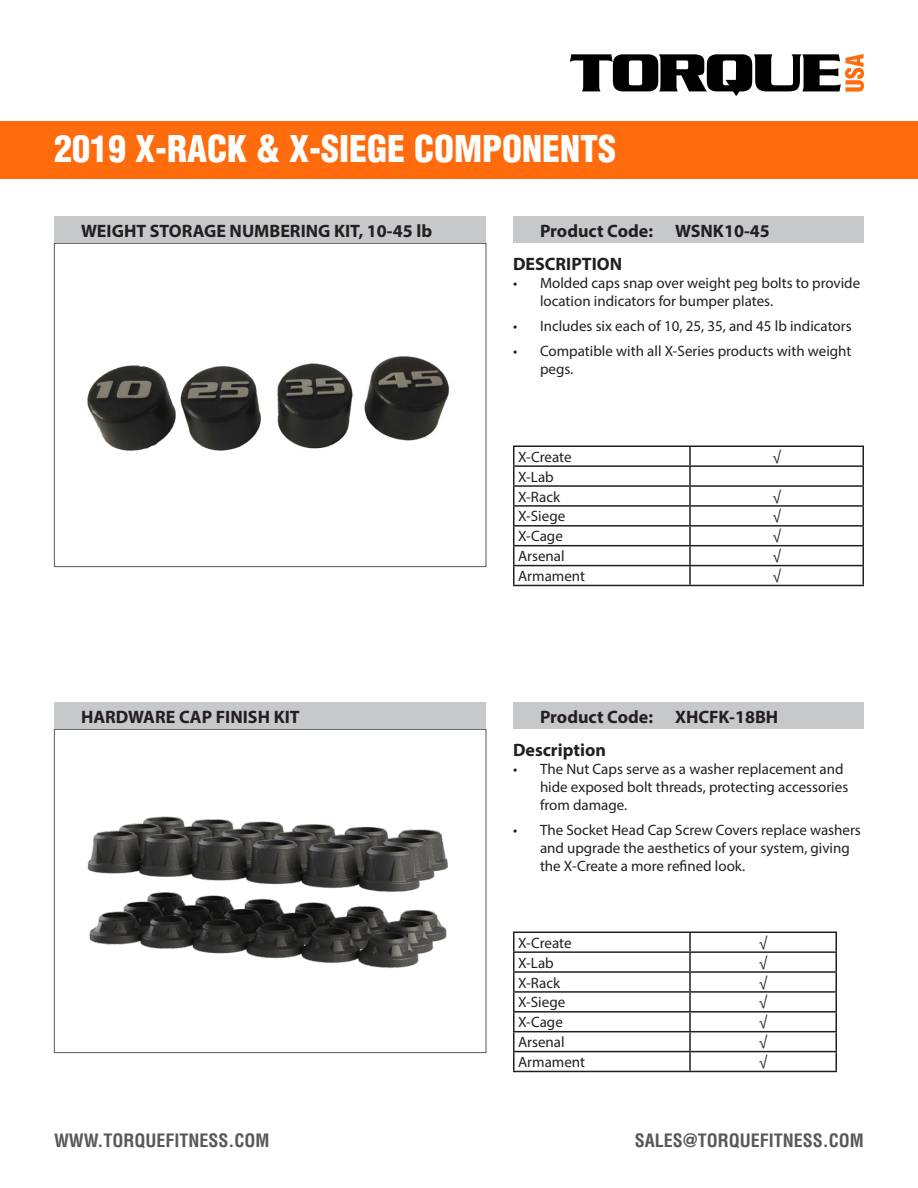
<style>
.page{position:relative;width:918px;height:1188px;background:#fff}
.page>*{position:absolute;margin:0;border:0;box-sizing:border-box;transform-origin:0 0}
.t1{font:900 condensed 36px "Helvetica LT Std";color:#fff}
.t2{font:700 18px "Myriad Pro";color:#231f20}
.t3{font:700 condensed 18px "Helvetica LT Std";color:#57585a}
.t4{font:15px/18px "Myriad Pro";color:#231f20}
</style>
<div class="page">
<div style="left:0;top:122px;width:918px;height:57px;background:#ff6b0d"></div>
<svg style="left:570px;top:54px;width:294px;height:42px"></svg>
<img style="left:87px;top:816px;width:361px;height:152px">
<div style="left:54px;top:729px;width:432px;height:324px;border:1px solid #57585a"></div>
<hr style="left:513px;top:932px;width:177px;height:1px;background:#231f20">
<hr style="left:690px;top:932px;width:147px;height:1px;background:#231f20">
<hr style="left:513px;top:951px;width:177px;height:2px;background:#231f20">
<hr style="left:690px;top:951px;width:147px;height:2px;background:#231f20">
<hr style="left:513px;top:971px;width:177px;height:2px;background:#231f20">
<hr style="left:690px;top:971px;width:147px;height:2px;background:#231f20">
<hr style="left:513px;top:991px;width:177px;height:2px;background:#231f20">
<hr style="left:690px;top:991px;width:147px;height:2px;background:#231f20">
<hr style="left:513px;top:1011px;width:177px;height:2px;background:#231f20">
<hr style="left:690px;top:1011px;width:147px;height:2px;background:#231f20">
<hr style="left:513px;top:1031px;width:177px;height:1px;background:#231f20">
<hr style="left:690px;top:1031px;width:147px;height:1px;background:#231f20">
<hr style="left:513px;top:1051px;width:177px;height:1px;background:#231f20">
<svg style="left:513px;top:933px;width:1px;height:138px"></svg>
<hr style="left:690px;top:1051px;width:147px;height:1px;background:#231f20">
<svg style="left:689px;top:933px;width:2px;height:138px"></svg>
<svg style="left:836px;top:933px;width:1px;height:138px"></svg>
<hr style="left:513px;top:1071px;width:177px;height:1px;background:#231f20">
<hr style="left:690px;top:1071px;width:147px;height:1px;background:#231f20">
<div style="left:54px;top:702px;width:432px;height:27px;background:#c7c8ca"></div>
<div style="left:513px;top:702px;width:351px;height:27px;background:#c7c8ca"></div>
<img style="left:87px;top:356px;width:363px;height:95px">
<div style="left:54px;top:243px;width:432px;height:324px;border:1px solid #57585a"></div>
<hr style="left:513px;top:446px;width:177px;height:1px;background:#231f20">
<hr style="left:690px;top:446px;width:174px;height:1px;background:#231f20">
<hr style="left:513px;top:465px;width:177px;height:2px;background:#231f20">
<hr style="left:690px;top:465px;width:174px;height:2px;background:#231f20">
<hr style="left:513px;top:485px;width:177px;height:2px;background:#231f20">
<hr style="left:690px;top:485px;width:174px;height:2px;background:#231f20">
<hr style="left:513px;top:505px;width:177px;height:2px;background:#231f20">
<hr style="left:690px;top:505px;width:174px;height:2px;background:#231f20">
<hr style="left:513px;top:525px;width:177px;height:2px;background:#231f20">
<hr style="left:690px;top:525px;width:174px;height:2px;background:#231f20">
<hr style="left:513px;top:545px;width:177px;height:1px;background:#231f20">
<hr style="left:690px;top:545px;width:174px;height:1px;background:#231f20">
<hr style="left:513px;top:565px;width:177px;height:1px;background:#231f20">
<svg style="left:513px;top:447px;width:1px;height:138px"></svg>
<hr style="left:690px;top:565px;width:174px;height:1px;background:#231f20">
<svg style="left:689px;top:447px;width:2px;height:138px"></svg>
<svg style="left:862px;top:447px;width:2px;height:138px"></svg>
<hr style="left:513px;top:585px;width:177px;height:1px;background:#231f20">
<hr style="left:690px;top:585px;width:174px;height:1px;background:#231f20">
<div style="left:54px;top:216px;width:432px;height:27px;background:#c7c8ca"></div>
<div style="left:513px;top:216px;width:351px;height:27px;background:#c7c8ca"></div>
<h1 class="t1" style="left:54px;top:126px;width:564px">2019 X-RACK &amp; X-SIEGE COMPONENTS</h1>
<p class="t2" style="left:81px;top:219px;width:353px">WEIGHT STORAGE NUMBERING KIT, 10-45 lb</p>
<p class="t2" style="left:540px;top:219px;width:231px">Product Code: WSNK10-45</p>
<p class="t2" style="left:513px;top:252px;width:111px">DESCRIPTION</p>
<p class="t4" style="left:540px;top:274px;width:322px;text-indent:-27px">• Molded caps snap over weight peg bolts to provide location indicators for bumper plates.</p>
<p class="t4" style="left:513px;top:316px;width:340px">• Includes six each of 10, 25, 35, and 45 lb indicators</p>
<p class="t4" style="left:540px;top:341px;width:313px;text-indent:-27px">• Compatible with all X-Series products with weight pegs.</p>
<p class="t4" style="left:518px;top:448px;width:55px">X-Create</p>
<p class="t4" style="left:772px;top:448px;width:10px">√</p>
<p class="t4" style="left:518px;top:467px;width:37px">X-Lab</p>
<p class="t4" style="left:518px;top:487px;width:44px">X-Rack</p>
<p class="t4" style="left:772px;top:487px;width:10px">√</p>
<p class="t4" style="left:518px;top:507px;width:49px">X-Siege</p>
<p class="t4" style="left:772px;top:507px;width:10px">√</p>
<p class="t4" style="left:518px;top:527px;width:46px">X-Cage</p>
<p class="t4" style="left:772px;top:527px;width:10px">√</p>
<p class="t4" style="left:518px;top:547px;width:48px">Arsenal</p>
<p class="t4" style="left:772px;top:547px;width:10px">√</p>
<p class="t4" style="left:518px;top:567px;width:69px">Armament</p>
<p class="t4" style="left:772px;top:567px;width:10px">√</p>
<p class="t2" style="left:81px;top:705px;width:220px">HARDWARE CAP FINISH KIT</p>
<p class="t2" style="left:540px;top:705px;width:240px">Product Code: XHCFK-18BH</p>
<p class="t2" style="left:513px;top:738px;width:94px">Description</p>
<p class="t4" style="left:540px;top:760px;width:310px;text-indent:-27px">• The Nut Caps serve as a washer replacement and hide exposed bolt threads, protecting accessories from damage.</p>
<p class="t4" style="left:540px;top:820px;width:322px;text-indent:-27px">• The Socket Head Cap Screw Covers replace washers and upgrade the aesthetics of your system, giving the X-Create a more refined look.</p>
<p class="t4" style="left:518px;top:934px;width:55px">X-Create</p>
<p class="t4" style="left:759px;top:934px;width:10px">√</p>
<p class="t4" style="left:518px;top:953px;width:37px">X-Lab</p>
<p class="t4" style="left:759px;top:953px;width:10px">√</p>
<p class="t4" style="left:518px;top:973px;width:44px">X-Rack</p>
<p class="t4" style="left:759px;top:973px;width:10px">√</p>
<p class="t4" style="left:518px;top:993px;width:49px">X-Siege</p>
<p class="t4" style="left:759px;top:993px;width:10px">√</p>
<p class="t4" style="left:518px;top:1013px;width:46px">X-Cage</p>
<p class="t4" style="left:759px;top:1013px;width:10px">√</p>
<p class="t4" style="left:518px;top:1033px;width:48px">Arsenal</p>
<p class="t4" style="left:759px;top:1033px;width:10px">√</p>
<p class="t4" style="left:518px;top:1053px;width:69px">Armament</p>
<p class="t4" style="left:759px;top:1053px;width:10px">√</p>
<p class="t3" style="left:54px;top:1129px;width:217px">WWW.TORQUEFITNESS.COM</p>
<p class="t3" style="left:635px;top:1129px;width:231px">SALES@TORQUEFITNESS.COM</p>
</div>
